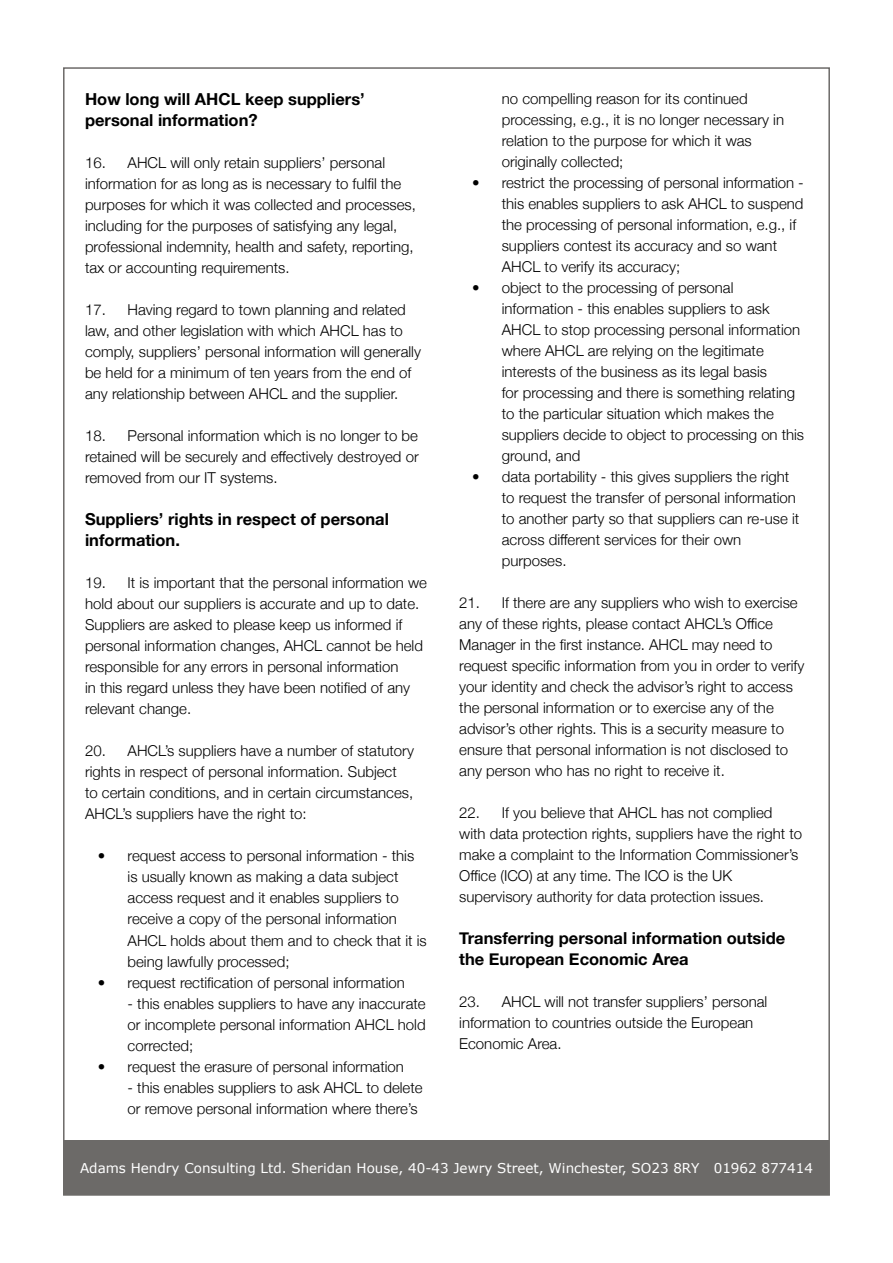
<style>
.page{position:relative;width:893px;height:1263px;background:#fff}
.page>*{position:absolute;margin:0;border:0;box-sizing:border-box;transform-origin:0 0}
.t1{font:700 16.5px/21px "Helvetica Neue";color:#000}
.t2{font:300 15px/21px "Helvetica Neue";color:#000}
.t3{font:13.5px "Verdana";color:#fff}
</style>
<div class="page">
<div style="left:64px;top:1140px;width:765px;height:55px;background:#6c6a68"></div>
<p class="t1" style="left:85px;top:89px;width:281px">How long will AHCL keep suppliers’ personal information?</p>
<p class="t2" style="left:85px;top:151px;width:332px">16. AHCL will only retain suppliers’ personal information for as long as is necessary to fulfil the purposes for which it was collected and processes, including for the purposes of satisfying any legal, professional indemnity, health and safety, reporting, tax or accounting requirements.</p>
<p class="t2" style="left:85px;top:298px;width:337px">17. Having regard to town planning and related law, and other legislation with which AHCL has to comply, suppliers’ personal information will generally be held for a minimum of ten years from the end of any relationship between AHCL and the supplier.</p>
<p class="t2" style="left:85px;top:424px;width:335px;text-align:justify">18. Personal information which is no longer to be retained will be securely and effectively destroyed or removed from our IT systems.</p>
<p class="t1" style="left:85px;top:509px;width:305px">Suppliers’ rights in respect of personal information.</p>
<p class="t2" style="left:85px;top:571px;width:343px">19. It is important that the personal information we hold about our suppliers is accurate and up to date.<br>Suppliers are asked to please keep us informed if personal information changes, AHCL cannot be held responsible for any errors in personal information<br>in this regard unless they have been notified of any relevant change.</p>
<p class="t2" style="left:85px;top:739px;width:330px">20. AHCL’s suppliers have a number of statutory rights in respect of personal information. Subject<br>to certain conditions, and in certain circumstances, AHCL’s suppliers have the right to:</p>
<p class="t2" style="left:128px;top:844px;width:301px;text-indent:-30px">• request access to personal information - this is usually known as making a data subject access request and it enables suppliers to receive a copy of the personal information AHCL holds about them and to check that it is being lawfully processed;</p>
<p class="t2" style="left:98px;top:970px;width:309px">• request rectification of personal information</p>
<p class="t2" style="left:128px;top:991px;width:300px;text-align:justify">- this enables suppliers to have any inaccurate or incomplete personal information AHCL hold corrected;</p>
<p class="t2" style="left:98px;top:1054px;width:308px">• request the erasure of personal information</p>
<p class="t2" style="left:128px;top:1075px;width:297px">- this enables suppliers to ask AHCL to delete or remove personal information where there’s</p>
<p class="t2" style="left:502px;top:87px;width:284px">no compelling reason for its continued processing, e.g., it is no longer necessary in relation to the purpose for which it was originally collected;</p>
<p class="t2" style="left:502px;top:171px;width:304px;text-indent:-30px">• restrict the processing of personal information - this enables suppliers to ask AHCL to suspend the processing of personal information, e.g., if suppliers contest its accuracy and so want AHCL to verify its accuracy;</p>
<p class="t2" style="left:502px;top:276px;width:304px;text-indent:-30px">• object to the processing of personal information - this enables suppliers to ask AHCL to stop processing personal information where AHCL are relying on the legitimate interests of the business as its legal basis<br>for processing and there is something relating to the particular situation which makes the suppliers decide to object to processing on this ground, and</p>
<p class="t2" style="left:502px;top:465px;width:299px;text-indent:-30px">• data portability - this gives suppliers the right to request the transfer of personal information to another party so that suppliers can re-use it across different services for their own purposes.</p>
<p class="t2" style="left:459px;top:591px;width:347px">21. If there are any suppliers who wish to exercise any of these rights, please contact AHCL’s Office Manager in the first instance. AHCL may need to request specific information from you in order to verify your identity and check the advisor’s right to access the personal information or to exercise any of the advisor’s other rights. This is a security measure to ensure that personal information is not disclosed to any person who has no right to receive it.</p>
<p class="t2" style="left:459px;top:801px;width:344px">22. If you believe that AHCL has not complied with data protection rights, suppliers have the right to make a complaint to the Information Commissioner’s Office (ICO) at any time. The ICO is the UK supervisory authority for data protection issues.</p>
<p class="t1" style="left:459px;top:928px;width:327px">Transferring personal information outside the European Economic Area</p>
<p class="t2" style="left:459px;top:990px;width:310px">23. AHCL will not transfer suppliers’ personal information to countries outside the European<br>Economic Area.</p>
<p class="t3" style="left:80px;top:1159px;width:734px">Adams Hendry Consulting Ltd. Sheridan House, 40-43 Jewry Street, Winchester, SO23 8RY 01962 877414</p>
</div>
